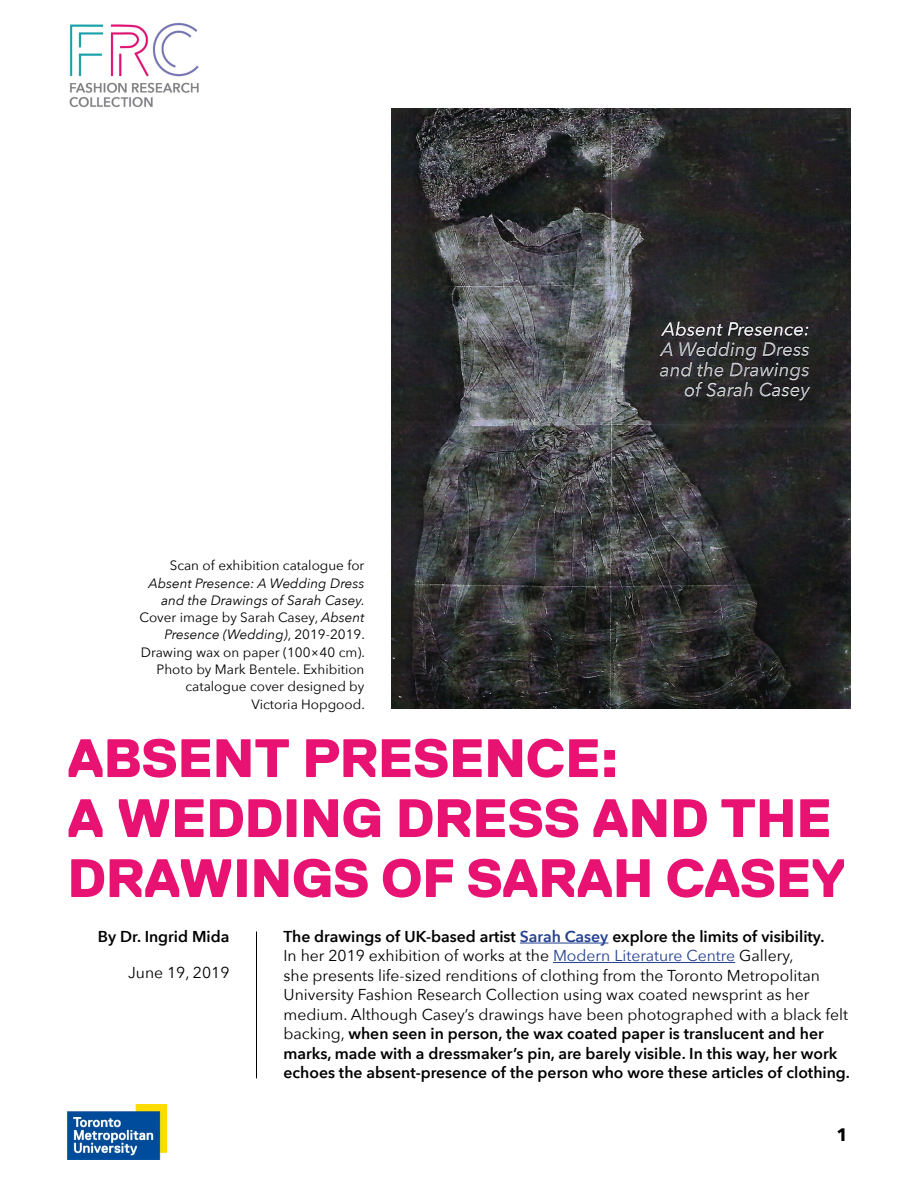
<style>
.page{position:relative;width:918px;height:1188px;background:#fff}
.page>*{position:absolute;margin:0;border:0;box-sizing:border-box;transform-origin:0 0}
.t1{font:800 54px/60px "Replica Std";color:#e81273}
.t2{font:700 18px "Avenir Next";color:#000}
.t3{font:15.75px/19.5px "Avenir Next";color:#000}
.t4{font:600 15.75px "Avenir Next";color:#000}
.t5{font:13.5px/17.2px "Avenir Next";color:#000;text-align:right}
.s1{font-style:italic}
.s2{color:#25408f}
.s3{font-weight:600}
</style>
<div class="page">
<hr style="left:256px;top:932px;width:1px;height:146px;background:#000">
<hr style="left:553px;top:962px;width:182px;height:1px;background:#25408f">
<hr style="left:520px;top:943px;width:88px;height:1px;background:#25408f">
<img style="left:69px;top:22px;width:130px;height:86px">
<img style="left:67px;top:1105px;width:100px;height:54px">
<img style="left:392px;top:108px;width:458px;height:600px">
<p class="t5" style="left:170px;top:557px;width:196px">Scan of exhibition catalogue for</p>
<p class="t5" style="left:139px;top:574px;width:227px"><span class="s1">Absent Presence: A Wedding Dress and the Drawings of Sarah Casey.<br></span>Cover image by Sarah Casey, <span class="s1">Absent<br>Presence (Wedding)</span>, 2019-2019.<br>Drawing wax on paper (100×40 cm).<br>Photo by Mark Bentele. Exhibition catalogue cover designed by<br>Victoria Hopgood.</p>
<h1 class="t1" style="left:67px;top:729px;width:780px">ABSENT PRESENCE:<br>A WEDDING DRESS AND THE<br>DRAWINGS OF SARAH CASEY</h1>
<h5 class="t4" style="left:98px;top:923px;width:133px">By Dr. Ingrid Mida</h5>
<p class="t3" style="left:128px;top:962px;width:103px">June 19, 2019</p>
<h5 class="t4" style="left:283px;top:923px;width:543px">The drawings of UK-based artist <span class="s2">Sarah Casey</span> explore the limits of visibility.</h5>
<p class="t3" style="left:283px;top:945px;width:568px">In her 2019 exhibition of works at the <span class="s2">Modern Literature Centre</span> Gallery,<br>she presents life-sized renditions of clothing from the Toronto Metropolitan University Fashion Research Collection using wax coated newsprint as her medium. Although Casey’s drawings have been photographed with a black felt backing, <span class="s3">when seen in person, the wax coated paper is translucent and her marks, made with a dressmaker’s pin, are barely visible. In this way, her work echoes the absent-presence of the person who wore these articles of clothing.</span></p>
<p class="t2" style="left:836px;top:1119px;width:13px">1</p>
</div>
